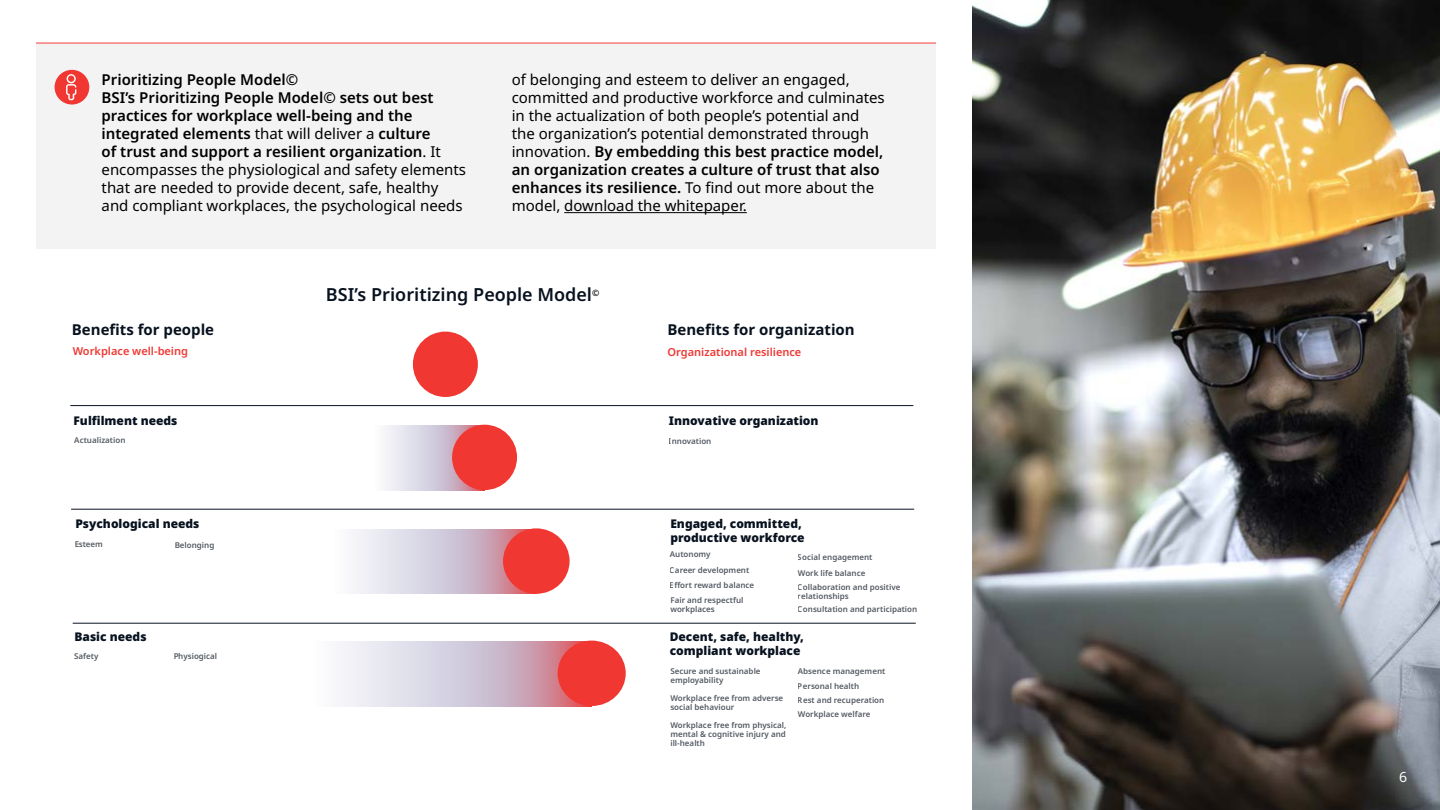
<style>
.page{position:relative;width:1440px;height:810px;background:#fff}
.page>*{position:absolute;margin:0;border:0;box-sizing:border-box;transform-origin:0 0}
.t1{font:600 18px "Noto Sans";color:#08121f}
.t2{font:15px/18px "Noto Sans";color:#000}
.t3{font:600 15px/18px "Noto Sans";color:#000}
.t4{font:700 15px "Noto Sans";color:#08121f}
.t5{font:14px "Noto Sans";color:#fff}
.t6{font:900 12px/14px "Noto Sans";color:#08121f}
.t7{font:600 11px "Noto Sans";color:#f03732}
.t8{font:600 8px/9px "Noto Sans";color:#08121f}
.s1{font-weight:400}
.s2{font-weight:600}
</style>
<div class="page">
<img style="left:972px;top:0;width:468px;height:810px">
<svg style="left:343px;top:641px;width:243px;height:65px;background:#d8c5d3"></svg>
<svg style="left:356px;top:529px;width:175px;height:65px;background:#d8c9d7"></svg>
<svg style="left:386px;top:425px;width:93px;height:65px;background:#dad1df"></svg>
<div style="left:558px;top:641px;width:68px;height:65px;background:#f03732;border-radius:50%"></div>
<div style="left:503px;top:528px;width:67px;height:66px;background:#f03732;border-radius:50%"></div>
<div style="left:452px;top:425px;width:65px;height:65px;background:#f03732;border-radius:50%"></div>
<div style="left:413px;top:332px;width:65px;height:65px;background:#f03732;border-radius:50%"></div>
<hr style="left:70px;top:405px;width:843px;height:1px;background:#08121f">
<hr style="left:71px;top:509px;width:843px;height:1px;background:#08121f">
<hr style="left:73px;top:623px;width:843px;height:1px;background:#08121f">
<div style="left:36px;top:44px;width:900px;height:205px;background:#f3f3f4"></div>
<hr style="left:36px;top:43px;width:900px;height:1px;background:#f03732">
<div style="left:55px;top:70px;width:34px;height:35px;background:#f03732;border-radius:50%"></div>
<svg style="left:66px;top:74px;width:10px;height:26px"></svg>
<hr style="left:564px;top:212px;width:183px;height:1px;background:#000">
<p class="t3" style="left:102px;top:71px;width:366px">Prioritizing People Model©<br>BSI’s Prioritizing People Model© sets out best practices for workplace well-being and the integrated elements <span class="s1">that will deliver a</span> culture<br>of trust and support a resilient organization<span class="s1">. It encompasses the physiological and safety elements that are needed to provide decent, safe, healthy and compliant workplaces, the psychological needs</span></p>
<p class="t2" style="left:512px;top:71px;width:375px">of belonging and esteem to deliver an engaged, committed and productive workforce and culminates in the actualization of both people’s potential and the organization’s potential demonstrated through innovation. <span class="s2">By embedding this best practice model, an organization creates a culture of trust that also enhances its resilience.</span> To find out more about the model, download the whitepaper.</p>
<h2 class="t4" style="left:72px;top:321px;width:144px">Benefits for people</h2>
<h3 class="t7" style="left:73px;top:345px;width:117px">Workplace well-being</h3>
<h3 class="t6" style="left:74px;top:413px;width:106px">Fulfilment needs</h3>
<p class="t8" style="left:74px;top:435px;width:53px">Actualization</p>
<h3 class="t6" style="left:75px;top:517px;width:126px">Psychological needs</h3>
<p class="t8" style="left:74px;top:540px;width:30px">Esteem</p>
<p class="t8" style="left:175px;top:540px;width:41px">Belonging</p>
<h3 class="t6" style="left:75px;top:630px;width:74px">Basic needs</h3>
<p class="t8" style="left:74px;top:652px;width:26px">Safety</p>
<p class="t8" style="left:173px;top:652px;width:45px">Physiogical</p>
<h1 class="t1" style="left:326px;top:284px;width:275px">BSI’s Prioritizing People Model<sup>©</sup></h1>
<h2 class="t4" style="left:667px;top:321px;width:189px">Benefits for organization</h2>
<h3 class="t7" style="left:667px;top:345px;width:135px">Organizational resilience</h3>
<h3 class="t6" style="left:669px;top:413px;width:151px">Innovative organization</h3>
<p class="t8" style="left:669px;top:437px;width:44px">Innovation</p>
<h3 class="t6" style="left:670px;top:517px;width:136px">Engaged, committed, productive workforce</h3>
<p class="t8" style="left:670px;top:547px;width:81px;line-height:15.3px">Autonomy<br>Career development</p>
<p class="t8" style="left:798px;top:553px;width:76px">Social engagement</p>
<p class="t8" style="left:798px;top:569px;width:69px">Work life balance</p>
<p class="t8" style="left:798px;top:605px;width:121px">Consultation and participation</p>
<p class="t8" style="left:670px;top:578px;width:86px;line-height:15.3px">Effort reward balance<br>Fair and respectful</p>
<p class="t8" style="left:670px;top:605px;width:46px">workplaces</p>
<p class="t8" style="left:798px;top:583px;width:104px">Collaboration and positive relationships</p>
<h3 class="t6" style="left:670px;top:630px;width:136px">Decent, safe, healthy, compliant workplace</h3>
<p class="t8" style="left:670px;top:667px;width:92px">Secure and sustainable employability</p>
<p class="t8" style="left:670px;top:694px;width:114px">Workplace free from adverse social behaviour</p>
<p class="t8" style="left:670px;top:721px;width:118px;text-align:justify">Workplace free from physical, mental &amp; cognitive injury and ill-health</p>
<p class="t8" style="left:798px;top:665px;width:89px;line-height:14.2px">Absence management<br>Personal health<br>Rest and recuperation<br>Workplace welfare</p>
<h3 class="t5" style="left:1399px;top:769px;width:10px">6</h3>
</div>
